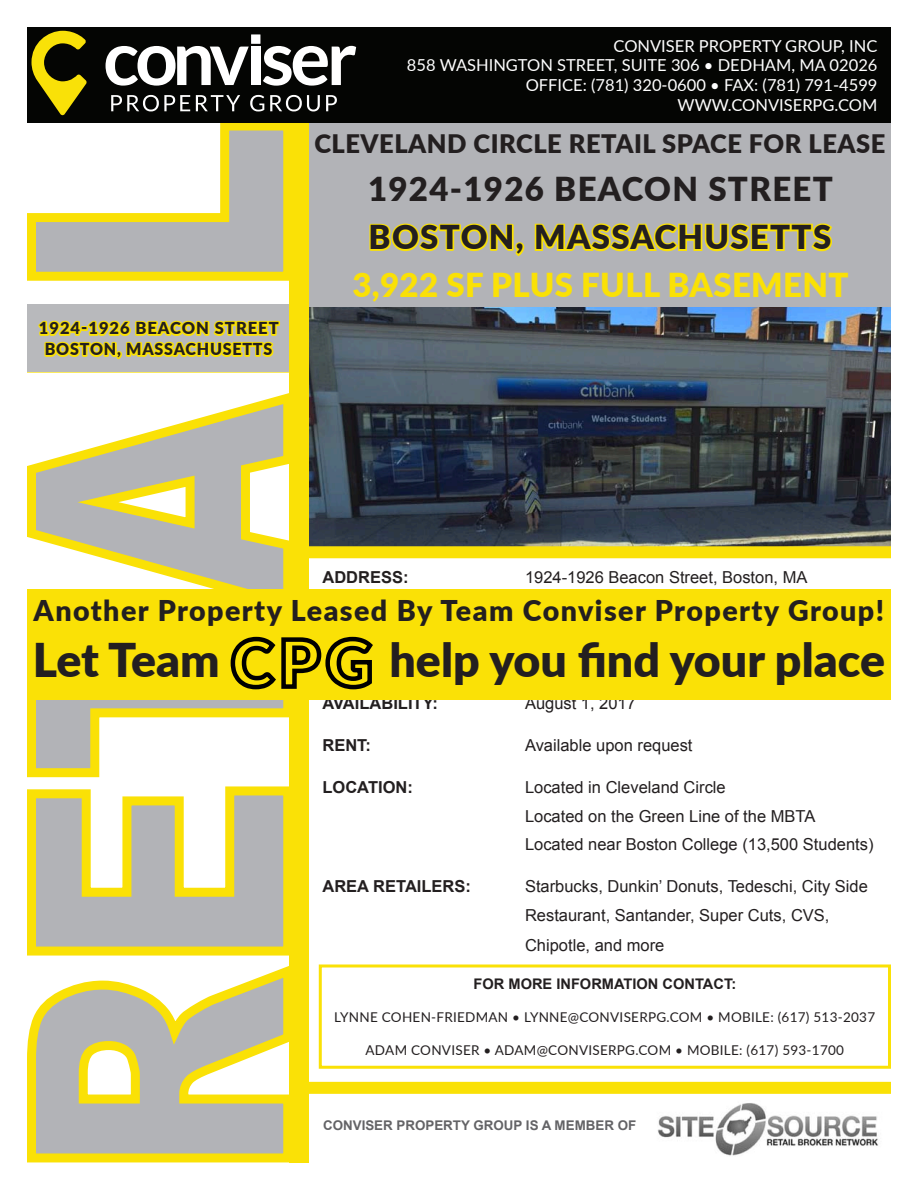
<style>
.page{position:relative;width:918px;height:1188px;background:#fff}
.page>*{position:absolute;margin:0;border:0;box-sizing:border-box;transform-origin:0 0}
.t1{font:900 46.5px "Lato";color:#231f20}
.t2{font:900 33px "Lato";letter-spacing:.04em;color:#231f20}
.t3{font:900 33px "Lato";letter-spacing:.01em;color:#fae106}
.t4{font:900 28.65px "Lato";letter-spacing:.05em;color:#231f20}
.t5{font:900 25.5px "Lato";letter-spacing:.02em;color:#231f20}
.t6{font:16.5px/28.5px "Arial";color:#231f20}
.t7{font:16.5px "Lato";color:#fff}
.t8{font:700 16.5px "Arial";color:#231f20}
.t9{font:900 16.5px "Lato";letter-spacing:.05em;color:#231f20}
.t10{font:700 14.7px "Arial";color:#231f20}
.t11{font:13.5px "Lato";letter-spacing:.02em;color:#231f20}
.t12{font:700 13.35px "Arial";color:#636366}
</style>
<div class="page">
<img style="left:309px;top:308px;width:582px;height:238px">
<img style="left:657px;top:1103px;width:221px;height:53px">
<div style="left:309px;top:1082px;width:582px;height:12px;background:#fae106"></div>
<div style="left:319px;top:964px;width:572px;height:105px;border:3px solid #fae106"></div>
<div style="left:309px;top:546px;width:582px;height:12px;background:#fae106"></div>
<svg style="left:27px;top:122px;width:272px;height:1041px"></svg>
<div style="left:27px;top:304px;width:263px;height:68px;background:#b8b9bc"></div>
<svg style="left:36px;top:320px;width:246px;height:54px"></svg>
<div style="left:309px;top:122px;width:582px;height:186px;background:#b2b3b7"></div>
<svg style="left:369px;top:223px;width:156px;height:34px"></svg>
<svg style="left:534px;top:223px;width:298px;height:29px"></svg>
<div style="left:290px;top:81px;width:19px;height:1081px;background:#fae106"></div>
<div style="left:27px;top:27px;width:864px;height:95px;background:#040503"></div>
<svg style="left:32px;top:31px;width:55px;height:84px"></svg>
<svg style="left:111px;top:95px;width:79px;height:16px"></svg>
<svg style="left:196px;top:95px;width:44px;height:16px"></svg>
<svg style="left:250px;top:95px;width:14px;height:16px"></svg>
<svg style="left:270px;top:95px;width:50px;height:16px"></svg>
<svg style="left:326px;top:95px;width:11px;height:16px"></svg>
<svg style="left:106px;top:46px;width:143px;height:40px"></svg>
<div style="left:251px;top:47px;width:9px;height:38px;background:#fff"></div>
<svg style="left:263px;top:46px;width:93px;height:40px"></svg>
<div style="left:251px;top:34px;width:9px;height:10px;background:#fff"></div>
<div style="left:27px;top:589px;width:864px;height:111px;background:#fae106"></div>
<svg style="left:230px;top:636px;width:143px;height:54px"></svg>
<p class="t7" style="left:614px;top:34px;width:265px">CONVISER PROPERTY GROUP, INC</p>
<p class="t7" style="left:407px;top:54px;width:472px">858 WASHINGTON STREET, SUITE 306 • DEDHAM, MA 02026</p>
<p class="t7" style="left:526px;top:73px;width:353px">OFFICE: (781) 320-0600 • FAX: (781) 791-4599</p>
<p class="t7" style="left:678px;top:93px;width:201px">WWW.CONVISERPG.COM</p>
<p class="t9" style="left:39px;top:316px;width:241px">1924-1926 BEACON STREET</p>
<p class="t9" style="left:45px;top:337px;width:229px">BOSTON, MASSACHUSETTS</p>
<p class="t5" style="left:314px;top:125px;width:573px">CLEVELAND CIRCLE RETAIL SPACE FOR LEASE</p>
<p class="t2" style="left:368px;top:165px;width:466px">1924-1926 BEACON STREET</p>
<p class="t2" style="left:369px;top:213px;width:464px">BOSTON, MASSACHUSETTS</p>
<p class="t3" style="left:352px;top:261px;width:498px">3,922 SF PLUS FULL BASEMENT</p>
<p class="t8" style="left:322px;top:566px;width:88px">ADDRESS:</p>
<p class="t6" style="left:525px;top:563px;width:284px">1924-1926 Beacon Street, Boston, MA</p>
<p class="t8" style="left:322px;top:608px;width:63px">SPACE:</p>
<p class="t6" style="left:525px;top:605px;width:180px">3,922 plus full basement</p>
<p class="t8" style="left:322px;top:650px;width:148px">FORMER TENANT:</p>
<p class="t6" style="left:525px;top:647px;width:61px">Citibank</p>
<p class="t8" style="left:322px;top:692px;width:117px">AVAILABILITY:</p>
<p class="t6" style="left:525px;top:689px;width:112px">August 1, 2017</p>
<p class="t8" style="left:322px;top:734px;width:50px">RENT:</p>
<p class="t6" style="left:525px;top:731px;width:169px">Available upon request</p>
<p class="t8" style="left:322px;top:776px;width:92px">LOCATION:</p>
<p class="t6" style="left:525px;top:773px;width:350px">Located in Cleveland Circle<br>Located on the Green Line of the MBTA<br>Located near Boston College (13,500 Students)</p>
<p class="t8" style="left:322px;top:875px;width:150px">AREA RETAILERS:</p>
<p class="t6" style="left:525px;top:872px;width:344px">Starbucks, Dunkin’ Donuts, Tedeschi, City Side<br>Restaurant, Santander, Super Cuts, CVS,</p>
<p class="t6" style="left:525px;top:931px;width:141px">Chipotle, and more</p>
<p class="t4" style="left:34px;top:589px;width:852px">Another Property Leased By Team Conviser Property Group!</p>
<p class="t1" style="left:33px;top:625px;width:188px">Let Team</p>
<p class="t1" style="left:389px;top:625px;width:497px">help you find your place</p>
<p class="t10" style="left:474px;top:974px;width:264px">FOR MORE INFORMATION CONTACT:</p>
<p class="t11" style="left:334px;top:1007px;width:542px">LYNNE COHEN-FRIEDMAN • LYNNE@CONVISERPG.COM • MOBILE: (617) 513-2037</p>
<p class="t11" style="left:366px;top:1040px;width:480px">ADAM CONVISER • ADAM@CONVISERPG.COM • MOBILE: (617) 593-1700</p>
<p class="t12" style="left:323px;top:1117px;width:315px">CONVISER PROPERTY GROUP IS A MEMBER OF</p>
</div>
